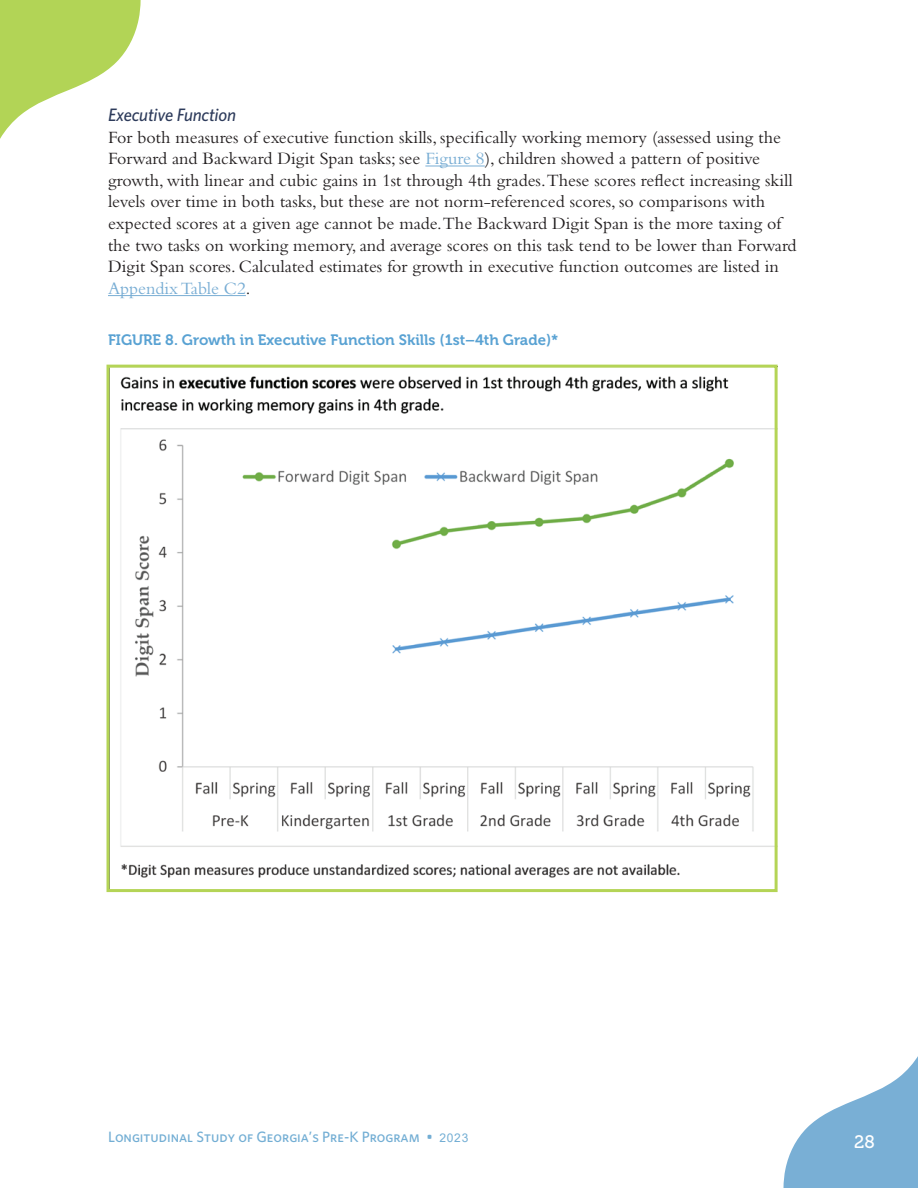
<style>
.page{position:relative;width:918px;height:1188px;background:#fff}
.page>*{position:absolute;margin:0;border:0;box-sizing:border-box;transform-origin:0 0}
.t1{font:18px/21.6px "Bembo";color:#231f20}
.t2{font:italic 500 18px "Whitney";letter-spacing:-.01em;color:#2d3b5b}
.t3{font:18px "Museo 500";color:#fff}
.t4{font:15px "Museo 700";color:#59a2d3}
.t5{font:15px "Whitney Medium SC";color:#73aed4}
.s1{color:#78add4}
.s2{font-family:"Arial";font-size:12px}
</style>
<div class="page">
<svg style="left:0;top:0;width:141px;height:139px"></svg>
<svg style="left:783px;top:1056px;width:135px;height:132px"></svg>
<hr style="left:425px;top:166px;width:60px;height:1px;background:#78add4">
<hr style="left:108px;top:295px;width:138px;height:1px;background:#78add4">
<img style="left:120px;top:376px;width:654px;height:502px">
<div style="left:106px;top:365px;width:672px;height:527px;border:3px solid #b4d456"></div>
<p class="t2" style="left:108px;top:104px;width:130px">Executive Function</p>
<p class="t1" style="left:108px;top:126px;width:690px">For both measures of executive function skills, specifically working memory (assessed using the Forward and Backward Digit Span tasks; see <span class="s1">Figure 8</span>), children showed a pattern of positive growth, with linear and cubic gains in 1st through 4th grades.These scores reflect increasing skill levels over time in both tasks, but these are not norm-referenced scores, so comparisons with expected scores at a given age cannot be made.The Backward Digit Span is the more taxing of the two tasks on working memory, and average scores on this task tend to be lower than Forward Digit Span scores. Calculated estimates for growth in executive function outcomes are listed in <span class="s1">Appendix Table C2</span>.</p>
<p class="t4" style="left:108px;top:332px;width:452px">FIGURE 8. Growth in Executive Function Skills (1st–4th Grade)*</p>
<p class="t5" style="left:108px;top:1127px;width:362px">Longitudinal Study of Georgia’s Pre-K Program • <span class="s2">2023</span></p>
<p class="t3" style="left:854px;top:1131px;width:22px">28</p>
</div>
